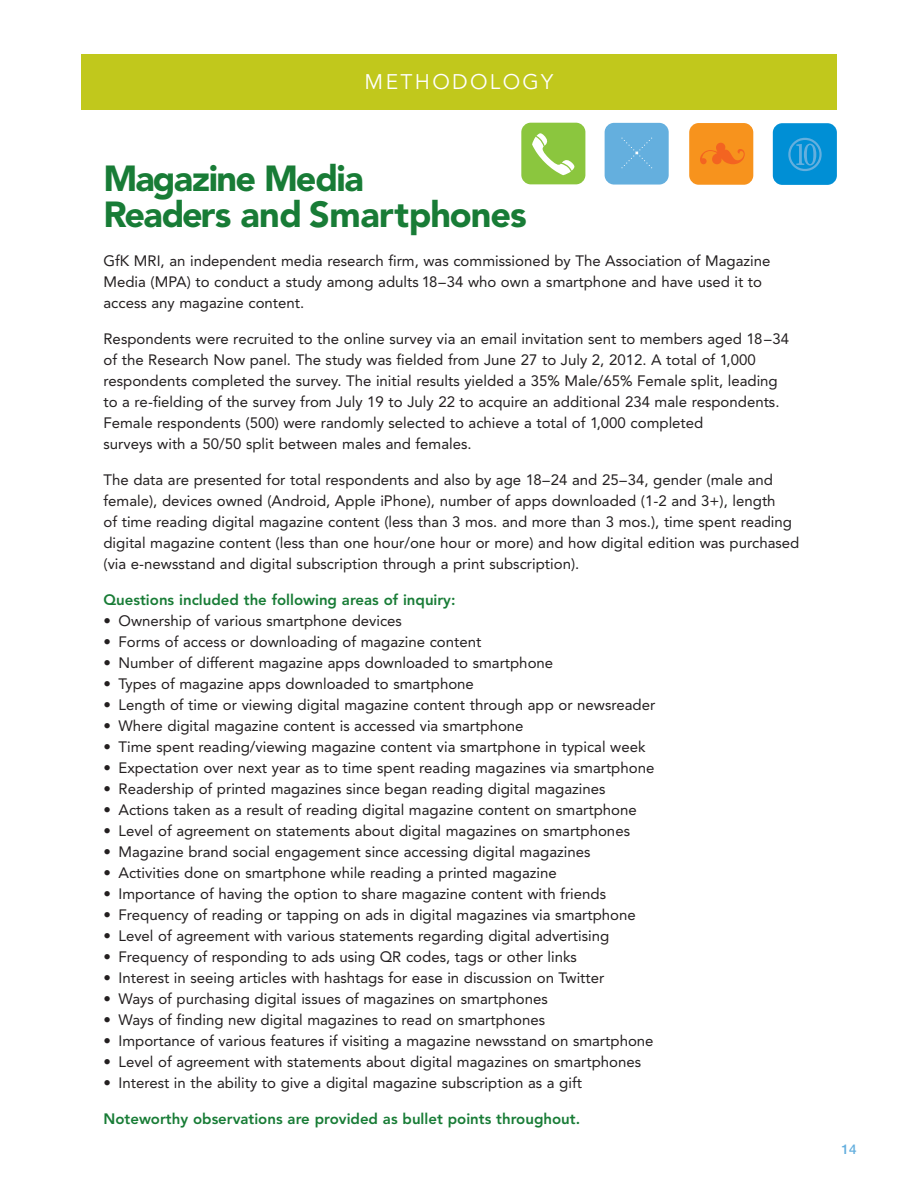
<style>
.page{position:relative;width:918px;height:1188px;background:#fff}
.page>*{position:absolute;margin:0;border:0;box-sizing:border-box;transform-origin:0 0}
.t1{font:900 36px/36px "Avenir";letter-spacing:-.03em;color:#187c36}
.t2{font:21px "Avenir";letter-spacing:.11em;color:#fff}
.t3{font:15px/21px "Avenir";color:#231f20}
.t4{font:800 15px "Avenir";color:#187c36}
.t5{font:500 13.5px "Helvetica Neue";color:#64afde}
</style>
<div class="page">
<div style="left:81px;top:54px;width:756px;height:55px;background:#c1c81c"></div>
<div style="left:521px;top:123px;width:64px;height:61px;background:#8bc63e;border-radius:9px"></div>
<div style="left:605px;top:123px;width:64px;height:62px;background:#64afde;border-radius:9px"></div>
<div style="left:689px;top:123px;width:64px;height:62px;background:#f7931d;border-radius:9px"></div>
<div style="left:773px;top:123px;width:64px;height:62px;background:#008fd5;border-radius:9px"></div>
<svg style="left:532px;top:133px;width:42px;height:42px"></svg>
<svg style="left:700px;top:143px;width:45px;height:21px"></svg>
<svg style="left:788px;top:138px;width:34px;height:33px"></svg>
<svg style="left:622px;top:138px;width:30px;height:30px"></svg>
<h2 class="t2" style="left:365px;top:74px;width:190px">METHODOLOGY</h2>
<h1 class="t1" style="left:104px;top:164px;width:425px">Magazine Media<br>Readers and Smartphones</h1>
<p class="t3" style="left:104px;top:252px;width:668px">GfK MRI, an independent media research firm, was commissioned by The Association of Magazine<br>Media (MPA) to conduct a study among adults 18–34 who own a smartphone and have used it to access any magazine content.</p>
<p class="t3" style="left:104px;top:330px;width:687px">Respondents were recruited to the online survey via an email invitation sent to members aged 18–34 of the Research Now panel. The study was fielded from June 27 to July 2, 2012. A total of 1,000 respondents completed the survey. The initial results yielded a 35% Male/65% Female split, leading to a re-fielding of the survey from July 19 to July 22 to acquire an additional 234 male respondents.<br>Female respondents (500) were randomly selected to achieve a total of 1,000 completed<br>surveys with a 50/50 split between males and females.</p>
<p class="t3" style="left:104px;top:471px;width:697px">The data are presented for total respondents and also by age 18–24 and 25–34, gender (male and female), devices owned (Android, Apple iPhone), number of apps downloaded (1-2 and 3+), length<br>of time reading digital magazine content (less than 3 mos. and more than 3 mos.), time spent reading digital magazine content (less than one hour/one hour or more) and how digital edition was purchased (via e-newsstand and digital subscription through a print subscription).</p>
<p class="t4" style="left:104px;top:594px;width:354px">Questions included the following areas of inquiry:</p>
<p class="t3" style="left:104px;top:612px;width:300px">• Ownership of various smartphone devices</p>
<p class="t3" style="left:104px;top:633px;width:379px">• Forms of access or downloading of magazine content</p>
<p class="t3" style="left:104px;top:654px;width:451px">• Number of different magazine apps downloaded to smartphone</p>
<p class="t3" style="left:103px;top:675px;width:372px">• Types of magazine apps downloaded to smartphone</p>
<p class="t3" style="left:103px;top:696px;width:553px">• Length of time or viewing digital magazine content through app or newsreader</p>
<p class="t3" style="left:103px;top:717px;width:422px">• Where digital magazine content is accessed via smartphone</p>
<p class="t3" style="left:103px;top:738px;width:544px">• Time spent reading/viewing magazine content via smartphone in typical week</p>
<p class="t3" style="left:103px;top:759px;width:552px">• Expectation over next year as to time spent reading magazines via smartphone</p>
<p class="t3" style="left:103px;top:780px;width:504px">• Readership of printed magazines since began reading digital magazines</p>
<p class="t3" style="left:103px;top:801px;width:535px">• Actions taken as a result of reading digital magazine content on smartphone</p>
<p class="t3" style="left:103px;top:822px;width:528px">• Level of agreement on statements about digital magazines on smartphones</p>
<p class="t3" style="left:103px;top:843px;width:488px">• Magazine brand social engagement since accessing digital magazines</p>
<p class="t3" style="left:103px;top:864px;width:455px">• Activities done on smartphone while reading a printed magazine</p>
<p class="t3" style="left:103px;top:885px;width:504px">• Importance of having the option to share magazine content with friends</p>
<p class="t3" style="left:103px;top:906px;width:534px">• Frequency of reading or tapping on ads in digital magazines via smartphone</p>
<p class="t3" style="left:103px;top:927px;width:507px">• Level of agreement with various statements regarding digital advertising</p>
<p class="t3" style="left:103px;top:948px;width:475px">• Frequency of responding to ads using QR codes, tags or other links</p>
<p class="t3" style="left:103px;top:969px;width:502px">• Interest in seeing articles with hashtags for ease in discussion on Twitter</p>
<p class="t3" style="left:103px;top:990px;width:446px">• Ways of purchasing digital issues of magazines on smartphones</p>
<p class="t3" style="left:103px;top:1011px;width:443px">• Ways of finding new digital magazines to read on smartphones</p>
<p class="t3" style="left:103px;top:1032px;width:552px">• Importance of various features if visiting a magazine newsstand on smartphone</p>
<p class="t3" style="left:103px;top:1053px;width:539px">• Level of agreement with statements about digital magazines on smartphones</p>
<p class="t3" style="left:103px;top:1074px;width:480px">• Interest in the ability to give a digital magazine subscription as a gift</p>
<p class="t4" style="left:104px;top:1113px;width:478px">Noteworthy observations are provided as bullet points throughout.</p>
<p class="t5" style="left:842px;top:1144px;width:17px">14</p>
</div>
